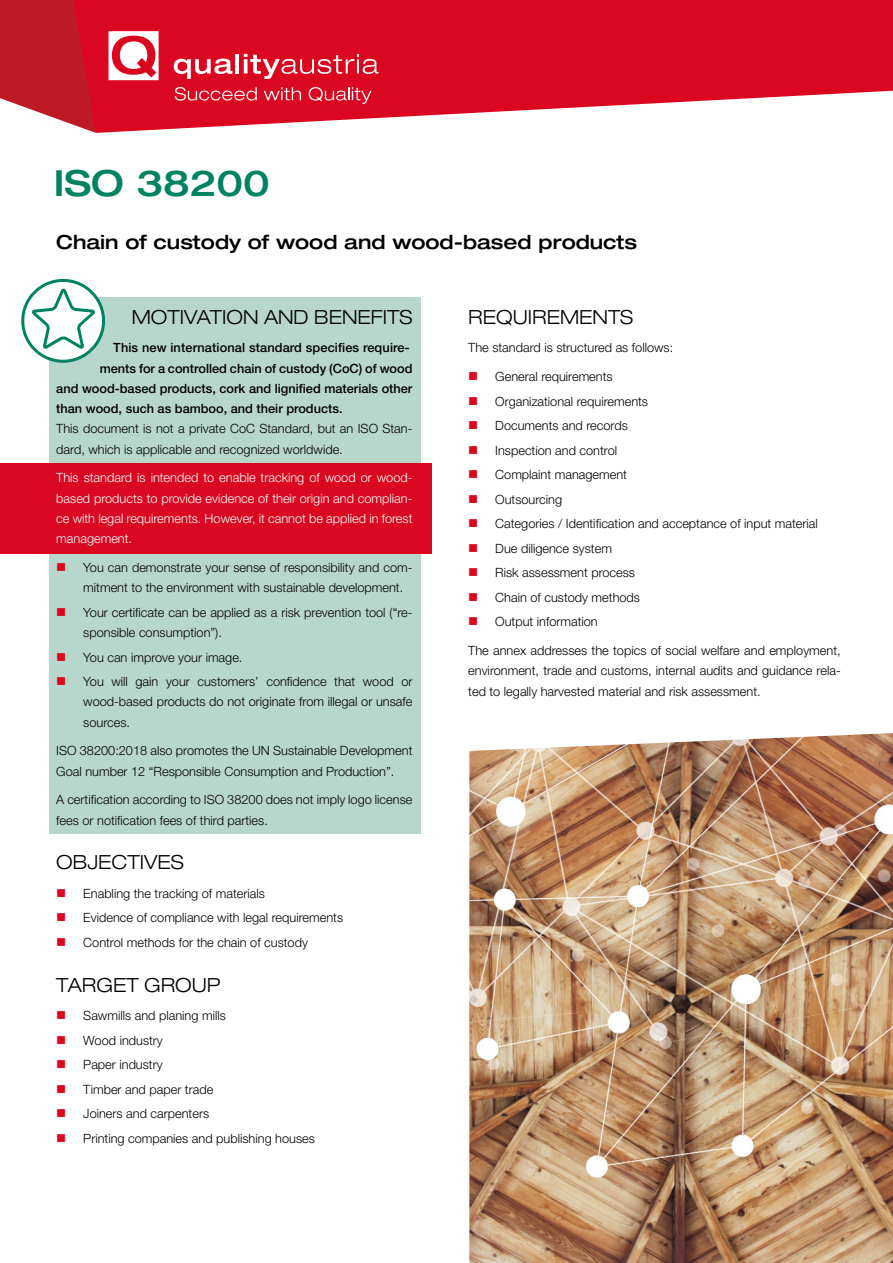
<style>
.page{position:relative;width:893px;height:1263px;background:#fff}
.page>*{position:absolute;margin:0;border:0;box-sizing:border-box;transform-origin:0 0}
.t1{font:500 expanded 36px "Helvetica Neue LT Pro";color:#008360}
.t2{font:300 expanded 19.5px "Helvetica Neue LT Pro";color:#000}
.t3{font:500 expanded 19.5px "Helvetica Neue LT Pro";color:#000}
.t4{font:300 12.75px/24.5px "Helvetica Neue LT Pro";color:#000}
.t5{font:500 12.75px "Helvetica Neue LT Pro";color:#000}
.t6{font:300 12.75px/20.2px "Helvetica Neue LT Pro";color:#fff;text-align:justify}
</style>
<div class="page">
<svg style="left:0;top:0;width:71px;height:124px;background:#c4313b"></svg>
<svg style="left:71px;top:0;width:822px;height:133px;fill:#db0720"></svg>
<svg style="left:174px;top:59px;width:58px;height:20px"></svg>
<hr style="left:235px;top:54px;width:4px;height:19px;background:#fff">
<svg style="left:244px;top:54px;width:135px;height:25px;background:#e23e51"></svg>
<svg style="left:109px;top:31px;width:50px;height:49px"></svg>
<svg style="left:175px;top:87px;width:82px;height:14px"></svg>
<svg style="left:264px;top:87px;width:37px;height:13px"></svg>
<svg style="left:309px;top:87px;width:62px;height:17px"></svg>
<div style="left:49px;top:297px;width:372px;height:537px;background:#b8d7cc"></div>
<div style="left:24px;top:281px;width:78px;height:79px;background:#fff;border-radius:50%"></div>
<div style="left:0;top:463px;width:432px;height:91px;background:#db0720"></div>
<svg style="left:30px;top:287px;width:66px;height:64px"></svg>
<div style="left:21px;top:279px;width:84px;height:84px;border:3px solid #008360;border-radius:50%"></div>
<img style="left:469px;top:733px;width:424px;height:530px">
<h1 class="t1" style="left:54px;top:160px;width:217px">ISO 38200</h1>
<h2 class="t3" style="left:56px;top:230px;width:583px">Chain of custody of wood and wood-based products</h2>
<h2 class="t2" style="left:132px;top:305px;width:282px">MOTIVATION AND BENEFITS</h2>
<p class="t5" style="left:113px;top:340px;width:298px">This new international standard specifies require-</p>
<p class="t5" style="left:100px;top:360px;width:314px">ments for a controlled chain of custody (CoC) of wood</p>
<p class="t5" style="left:56px;top:381px;width:358px">and wood-based products, cork and lignified materials other</p>
<p class="t5" style="left:56px;top:401px;width:288px">than wood, such as bamboo, and their products.</p>
<p class="t4" style="left:56px;top:418px;width:358px;line-height:20.2px">This document is not a private CoC Standard, but an ISO Stan&shy;dard, which is applicable and recognized worldwide.</p>
<p class="t6" style="left:56px;top:467px;width:358px">This standard is intended to enable tracking of wood or wood&shy;based products to provide evidence of their origin and complian&shy;ce with legal requirements. However, it cannot be applied in forest management.</p>
<p class="t4" style="left:83px;top:557px;width:331px;line-height:20.2px">You can demonstrate your sense of responsibility and com&shy;mitment to the environment with sustainable development.</p>
<p class="t4" style="left:83px;top:602px;width:331px;line-height:20.2px">Your certificate can be applied as a risk prevention tool (“re&shy;sponsible consumption”).</p>
<p class="t4" style="left:83px;top:644px;width:331px">You can improve your image.<br>You will gain your customers’ confidence that wood or</p>
<p class="t4" style="left:83px;top:691px;width:331px;line-height:20.2px">wood-based products do not originate from illegal or unsafe sources.</p>
<p class="t4" style="left:56px;top:740px;width:358px;line-height:20.2px">ISO 38200:2018 also promotes the UN Sustainable Development<br>Goal number 12 “Responsible Consumption and Production”.</p>
<p class="t4" style="left:56px;top:789px;width:358px;line-height:20.2px">A certification according to ISO 38200 does not imply logo license fees or notification fees of third parties.</p>
<h2 class="t2" style="left:56px;top:850px;width:129px">OBJECTIVES</h2>
<p class="t4" style="left:83px;top:881px;width:261px">Enabling the tracking of materials<br>Evidence of compliance with legal requirements<br>Control methods for the chain of custody</p>
<h2 class="t2" style="left:56px;top:973px;width:166px">TARGET GROUP</h2>
<p class="t4" style="left:83px;top:1003px;width:233px">Sawmills and planing mills<br>Wood industry<br>Paper industry<br>Timber and paper trade<br>Joiners and carpenters<br>Printing companies and publishing houses</p>
<h2 class="t2" style="left:468px;top:305px;width:167px">REQUIREMENTS</h2>
<p class="t4" style="left:468px;top:335px;width:206px">The standard is structured as follows:</p>
<p class="t4" style="left:495px;top:364px;width:324px">General requirements<br>Organizational requirements<br>Documents and records<br>Inspection and control<br>Complaint management<br>Outsourcing<br>Categories / Identification and acceptance of input material<br>Due diligence system<br>Risk assessment process<br>Chain of custody methods<br>Output information</p>
<p class="t4" style="left:468px;top:640px;width:374px;line-height:20.2px;text-align:justify">The annex addresses the topics of social welfare and employment, environment, trade and customs, internal audits and guidance rela&shy;ted to legally harvested material and risk assessment.</p>
</div>
